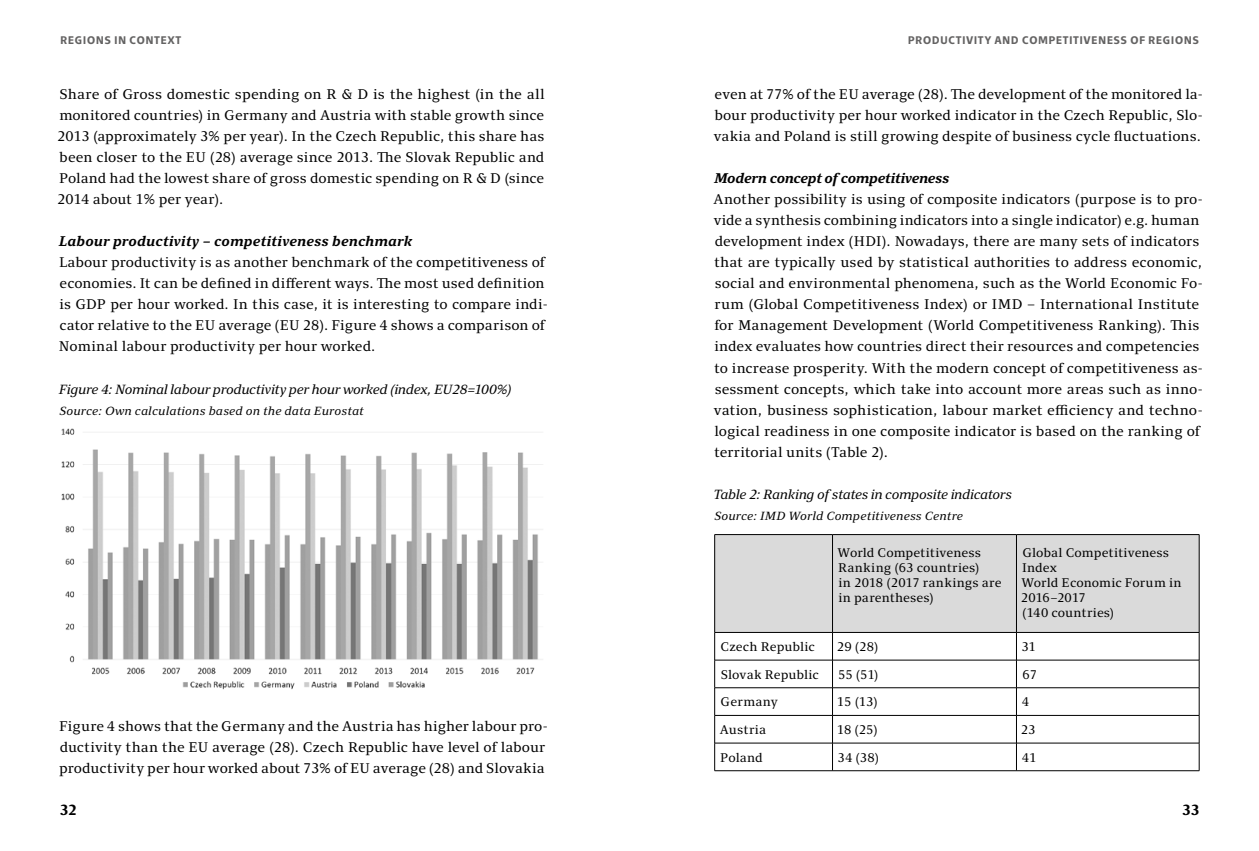
<style>
.page{position:relative;width:1259px;height:851px;background:#fff}
.page>*{position:absolute;margin:0;border:0;box-sizing:border-box;transform-origin:0 0}
.t1{font:700 15px "Clara Serif";color:#000}
.odstavec_neodsazen{font:14.25px/21px "Clara Serif";letter-spacing:.005em;color:#000}
.odstavec_neodsazen-2{font:italic 700 14.25px "Clara Serif";letter-spacing:.01em;color:#000}
.odstavec_odsazen{font:italic 700 14.25px "Clara Serif";letter-spacing:-.02em;color:#000}
.odstavec_odsazen-2{font:italic 13.5px "Clara Serif";letter-spacing:-.025em;color:#000}
.tabulka{font:12.75px/15px "Clara Serif";letter-spacing:.005em;color:#000}
.odstavec_odsazen-3{font:italic 12px "Clara Serif";letter-spacing:.015em;color:#000}
.t2{font:700 11.25px "Clara Sans";letter-spacing:.035em;color:#646363}
</style>
<div class="page">
<div style="left:715px;top:535px;width:484px;height:97px;background:#dadada"></div>
<hr style="left:714px;top:534px;width:118px;height:1px;background:#000">
<hr style="left:714px;top:534px;width:1px;height:98px;background:#000">
<hr style="left:832px;top:534px;width:184px;height:1px;background:#000">
<hr style="left:832px;top:534px;width:1px;height:98px;background:#000">
<hr style="left:1016px;top:534px;width:183px;height:1px;background:#000">
<hr style="left:1016px;top:534px;width:1px;height:98px;background:#000">
<hr style="left:1199px;top:534px;width:1px;height:98px;background:#000">
<hr style="left:714px;top:632px;width:118px;height:1px;background:#000">
<hr style="left:832px;top:632px;width:184px;height:1px;background:#000">
<hr style="left:1016px;top:632px;width:183px;height:1px;background:#000">
<hr style="left:714px;top:659px;width:118px;height:1px;background:#000">
<hr style="left:832px;top:659px;width:184px;height:1px;background:#000">
<hr style="left:1016px;top:659px;width:183px;height:1px;background:#000">
<hr style="left:714px;top:687px;width:118px;height:1px;background:#000">
<hr style="left:832px;top:687px;width:184px;height:1px;background:#000">
<hr style="left:1016px;top:687px;width:183px;height:1px;background:#000">
<hr style="left:714px;top:715px;width:118px;height:1px;background:#000">
<hr style="left:832px;top:715px;width:184px;height:1px;background:#000">
<hr style="left:1016px;top:715px;width:183px;height:1px;background:#000">
<hr style="left:714px;top:742px;width:118px;height:1px;background:#000">
<svg style="left:714px;top:632px;width:1px;height:138px"></svg>
<hr style="left:832px;top:742px;width:184px;height:1px;background:#000">
<svg style="left:832px;top:632px;width:1px;height:138px"></svg>
<hr style="left:1016px;top:742px;width:183px;height:1px;background:#000">
<svg style="left:1016px;top:632px;width:1px;height:138px"></svg>
<svg style="left:1199px;top:632px;width:1px;height:138px"></svg>
<hr style="left:714px;top:770px;width:118px;height:1px;background:#000">
<hr style="left:832px;top:770px;width:184px;height:1px;background:#000">
<hr style="left:1016px;top:770px;width:183px;height:1px;background:#000">
<img style="left:61px;top:428px;width:482px;height:262px">
<p class="t2" style="left:60px;top:34px;width:123px">REGIONS IN CONTEXT</p>
<p class="odstavec_neodsazen" style="left:57px;top:84px;width:489px;text-align:justify">Share of Gross domestic spending on R &amp; D is the highest (in the all monitored countries) in Germany and Austria with stable growth since 2013 (approximately 3% per year). In the Czech Republic, this share has been closer to the EU (28) average since 2013. The Slovak Republic and Poland had the lowest share of gross domestic spending on R &amp; D (since 2014 about 1% per year).</p>
<p class="odstavec_neodsazen-2" style="left:59px;top:233px;width:355px">Labour productivity – competitiveness benchmark</p>
<p class="odstavec_neodsazen" style="left:59px;top:252px;width:490px">Labour productivity is as another benchmark of the competitiveness of economies. It can be defined in different ways. The most used definition is GDP per hour worked. In this case, it is interesting to compare indi&shy;cator relative to the EU average (EU 28). Figure 4 shows a comparison of Nominal labour productivity per hour worked.</p>
<p class="odstavec_odsazen-2" style="left:59px;top:381px;width:454px">Figure 4: Nominal labour productivity per hour worked (index, EU28=100%)</p>
<p class="odstavec_odsazen-3" style="left:59px;top:404px;width:306px">Source: Own calculations based on the data Eurostat</p>
<p class="odstavec_neodsazen" style="left:59px;top:715px;width:490px">Figure 4 shows that the Germany and the Austria has higher labour pro&shy;ductivity than the EU average (28). Czech Republic have level of labour productivity per hour worked about 73% of EU average (28) and Slovakia</p>
<p class="t2" style="left:908px;top:34px;width:293px">PRODUCTIVITY AND COMPETITIVENESS OF REGIONS</p>
<p class="odstavec_neodsazen" style="left:713px;top:84px;width:490px;text-align:justify">even at 77% of the EU average (28). The development of the monitored la&shy;bour productivity per hour worked indicator in the Czech Republic, Slo&shy;vakia and Poland is still growing despite of business cycle fluctuations.</p>
<p class="odstavec_odsazen" style="left:714px;top:170px;width:237px">Modern concept of competitiveness</p>
<p class="odstavec_neodsazen" style="left:713px;top:189px;width:491px">Another possibility is using of composite indicators (purpose is to pro&shy;vide a synthesis combining indicators into a single indicator) e.g. human development index (HDI). Nowadays, there are many sets of indicators that are typically used by statistical authorities to address economic, social and environmental phenomena, such as the World Economic Fo&shy;rum (Global Competitiveness Index) or IMD – International Institute for Management Development (World Competitiveness Ranking). This index evaluates how countries direct their resources and competencies to increase prosperity. With the modern concept of competitiveness as&shy;sessment concepts, which take into account more areas such as inno&shy;vation, business sophistication, labour market efficiency and techno&shy;logical readiness in one composite indicator is based on the ranking of territorial units (Table 2).</p>
<p class="odstavec_odsazen-2" style="left:713px;top:487px;width:300px">Table 2: Ranking of states in composite indicators</p>
<p class="odstavec_odsazen-3" style="left:714px;top:509px;width:250px">Source: IMD World Competitiveness Centre</p>
<p class="tabulka" style="left:837px;top:545px;width:145px">World Competitiveness<br>Ranking (63 countries)</p>
<p class="tabulka" style="left:838px;top:575px;width:165px">in 2018 (2017 rankings are in parentheses)</p>
<p class="tabulka" style="left:1022px;top:545px;width:149px">Global Competitiveness<br>Index</p>
<p class="tabulka" style="left:1020px;top:575px;width:162px">World Economic Forum in<br>2016–2017</p>
<p class="tabulka" style="left:1022px;top:605px;width:94px">(140 countries)</p>
<p class="tabulka" style="left:720px;top:639px;width:96px">Czech Republic</p>
<p class="tabulka" style="left:837px;top:639px;width:43px">29 (28)</p>
<p class="tabulka" style="left:1021px;top:639px;width:16px">31</p>
<p class="tabulka" style="left:720px;top:667px;width:100px">Slovak Republic</p>
<p class="tabulka" style="left:838px;top:667px;width:42px">55 (51)</p>
<p class="tabulka" style="left:1022px;top:667px;width:16px">67</p>
<p class="tabulka" style="left:720px;top:694px;width:59px">Germany</p>
<p class="tabulka" style="left:837px;top:694px;width:42px">15 (13)</p>
<p class="tabulka" style="left:1022px;top:694px;width:9px">4</p>
<p class="tabulka" style="left:720px;top:722px;width:48px">Austria</p>
<p class="tabulka" style="left:837px;top:722px;width:43px">18 (25)</p>
<p class="tabulka" style="left:1020px;top:722px;width:16px">23</p>
<p class="tabulka" style="left:720px;top:750px;width:44px">Poland</p>
<p class="tabulka" style="left:837px;top:750px;width:43px">34 (38)</p>
<p class="tabulka" style="left:1022px;top:750px;width:16px">41</p>
<p class="t1" style="left:60px;top:801px;width:18px">32</p>
<p class="t1" style="left:1182px;top:801px;width:19px">33</p>
</div>
